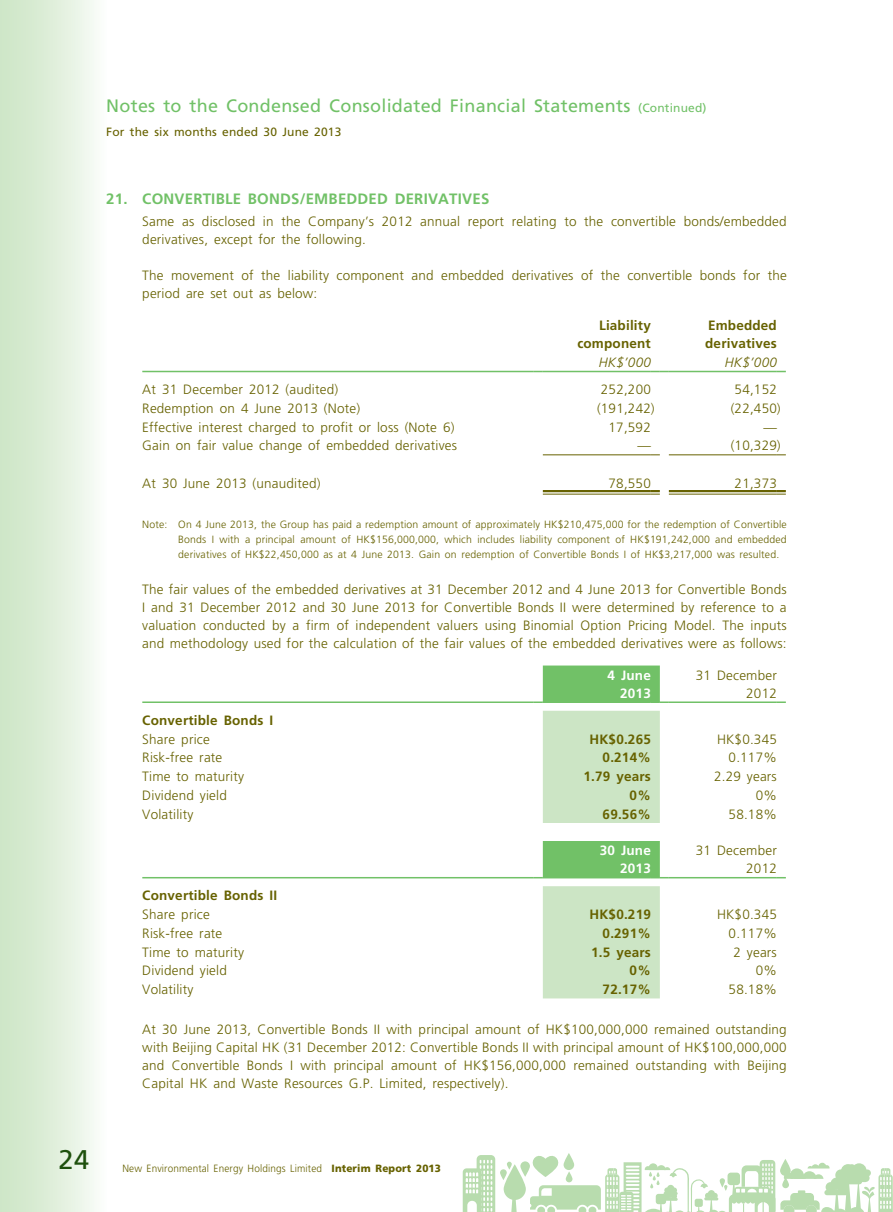
<style>
.page{position:relative;width:893px;height:1212px;background:#fff}
.page>*{position:absolute;margin:0;border:0;box-sizing:border-box;transform-origin:0 0}
.t1{font:27px "Frutiger LT Std";color:#1e500d}
.t2{font:18px "Frutiger LT Std";letter-spacing:.015em;color:#71c167}
._03_H1{font:700 15px "Frutiger LT Std";letter-spacing:.015em;color:#71c167}
._12___P2{font:300 13.5px/18px "Frutiger LT Std";letter-spacing:.015em;color:#676200}
._15_Table_Stub{font:300 13.5px "Frutiger LT Std";letter-spacing:.015em;color:#676200}
._11_P0{font:300 13.5px/18px "Frutiger LT Std";letter-spacing:.015em;color:#676200;text-align:right}
._11_P0-2{font:700 13.5px/18px "Frutiger LT Std";letter-spacing:.015em;color:#676200;text-align:right}
._15_Table_Stub-2{font:700 13.5px "Frutiger LT Std";letter-spacing:.015em;color:#676200}
._11_P0-3{font:700 13.5px/18px "Frutiger LT Std";letter-spacing:.015em;color:#fff;text-align:right}
._11_P0-4{font:italic 300 13.5px "Frutiger LT Std";letter-spacing:.015em;color:#676200}
.t3{font:12px "Frutiger LT Std";letter-spacing:.015em;color:#676200}
._22____IN2__Note{font:300 10.5px/15px "Frutiger LT Std";letter-spacing:.015em;color:#676200;text-align:justify}
._22____IN2__Note-2{font:300 10.5px "Frutiger LT Std";letter-spacing:.015em;color:#676200;scale:.95 1}
.s1{font-size:12px}
.s2{font-weight:900}
</style>
<div class="page">
<div style="left:0;top:0;width:122px;height:1212px;background:linear-gradient(to right,#cae4c2,#fff)"></div>
<svg style="left:504px;top:1164px;width:22px;height:36px"></svg>
<svg style="left:520px;top:1161px;width:10px;height:16px"></svg>
<svg style="left:500px;top:1169px;width:7px;height:11px"></svg>
<div style="left:516px;top:1183px;width:5px;height:8px;background:#b8dcae;border-radius:2px"></div>
<svg style="left:507px;top:1162px;width:10px;height:50px"></svg>
<svg style="left:463px;top:1155px;width:32px;height:57px"></svg>
<svg style="left:530px;top:1153px;width:363px;height:59px"></svg>
<hr style="left:142px;top:371px;width:392px;height:1px;background:#71c167">
<hr style="left:543px;top:371px;width:108px;height:1px;background:#71c167">
<svg style="left:651px;top:371px;width:18px;height:1px"></svg>
<hr style="left:669px;top:371px;width:108px;height:1px;background:#71c167">
<hr style="left:543px;top:454px;width:108px;height:1px;background:#676200">
<hr style="left:669px;top:454px;width:108px;height:1px;background:#676200">
<hr style="left:543px;top:490px;width:108px;height:2px;background:#676200">
<hr style="left:543px;top:494px;width:108px;height:1px;background:#676200">
<svg style="left:651px;top:490px;width:9px;height:5px"></svg>
<hr style="left:669px;top:490px;width:108px;height:2px;background:#676200">
<hr style="left:669px;top:494px;width:108px;height:1px;background:#676200">
<svg style="left:777px;top:490px;width:9px;height:5px"></svg>
<div style="left:543px;top:711px;width:117px;height:112px;background:#cce5c5"></div>
<hr style="left:142px;top:701px;width:392px;height:2px;background:#71c167">
<svg style="left:534px;top:665px;width:135px;height:38px;background:#84c97c"></svg>
<hr style="left:669px;top:701px;width:108px;height:2px;background:#71c167">
<svg style="left:777px;top:701px;width:9px;height:2px"></svg>
<div style="left:543px;top:886px;width:117px;height:112px;background:#cce5c5"></div>
<hr style="left:142px;top:877px;width:392px;height:1px;background:#71c167">
<svg style="left:534px;top:841px;width:135px;height:37px;background:#83c97a"></svg>
<hr style="left:669px;top:877px;width:108px;height:1px;background:#71c167">
<h2 class="t2" style="left:106px;top:96px;width:602px">Notes to the Condensed Consolidated Financial Statements <span class="s1">(Continued)</span></h2>
<p class="t3" style="left:106px;top:125px;width:237px">For the six months ended 30 June 2013</p>
<p class="_03_H1" style="left:106px;top:190px;width:385px">21. CONVERTIBLE BONDS/EMBEDDED DERIVATIVES</p>
<p class="_12___P2" style="left:142px;top:213px;width:646px">Same as disclosed in the Company’s 2012 annual report relating to the convertible bonds/embedded derivatives, except for the following.</p>
<p class="_12___P2" style="left:142px;top:267px;width:646px">The movement of the liability component and embedded derivatives of the convertible bonds for the period are set out as below:</p>
<p class="_11_P0-2" style="left:577px;top:317px;width:75px">Liability component</p>
<p class="_11_P0-2" style="left:705px;top:317px;width:73px;text-align:left">Embedded derivatives</p>
<p class="_11_P0-4" style="left:599px;top:355px;width:54px">HK$’000</p>
<p class="_11_P0-4" style="left:725px;top:355px;width:54px">HK$’000</p>
<p class="_15_Table_Stub" style="left:142px;top:382px;width:197px">At 31 December 2012 (audited)</p>
<p class="_11_P0" style="left:601px;top:381px;width:51px">252,200</p>
<p class="_11_P0" style="left:735px;top:381px;width:44px">54,152</p>
<p class="_15_Table_Stub" style="left:142px;top:401px;width:219px">Redemption on 4 June 2013 (Note)</p>
<p class="_11_P0" style="left:597px;top:399px;width:59px">(191,242)</p>
<p class="_11_P0" style="left:731px;top:399px;width:51px">(22,450)</p>
<p class="_15_Table_Stub" style="left:142px;top:419px;width:314px">Effective interest charged to profit or loss (Note 6)</p>
<p class="_11_P0" style="left:609px;top:418px;width:44px">17,592</p>
<p class="_11_P0" style="left:763px;top:418px;width:15px">—</p>
<p class="_15_Table_Stub" style="left:142px;top:438px;width:316px">Gain on fair value change of embedded derivatives</p>
<p class="_11_P0" style="left:637px;top:437px;width:15px">—</p>
<p class="_11_P0" style="left:731px;top:437px;width:51px">(10,329)</p>
<p class="_15_Table_Stub" style="left:142px;top:475px;width:180px">At 30 June 2013 (unaudited)</p>
<p class="_11_P0" style="left:609px;top:474px;width:44px">78,550</p>
<p class="_11_P0" style="left:735px;top:474px;width:44px">21,373</p>
<p class="_22____IN2__Note" style="left:178px;top:516px;width:610px;text-indent:-36px">Note: On 4 June 2013, the Group has paid a redemption amount of approximately HK$210,475,000 for the redemption of Convertible Bonds I with a principal amount of HK$156,000,000, which includes liability component of HK$191,242,000 and embedded derivatives of HK$22,450,000 as at 4 June 2013. Gain on redemption of Convertible Bonds I of HK$3,217,000 was resulted.</p>
<p class="_12___P2" style="left:142px;top:580px;width:646px;text-align:justify">The fair values of the embedded derivatives at 31 December 2012 and 4 June 2013 for Convertible Bonds I and 31 December 2012 and 30 June 2013 for Convertible Bonds II were determined by reference to a valuation conducted by a firm of independent valuers using Binomial Option Pricing Model. The inputs and methodology used for the calculation of the fair values of the embedded derivatives were as follows:</p>
<p class="_11_P0-3" style="left:607px;top:666px;width:45px">4 June<br>2013</p>
<p class="_11_P0" style="left:696px;top:666px;width:83px">31 December<br>2012</p>
<p class="_15_Table_Stub-2" style="left:142px;top:712px;width:132px">Convertible Bonds I</p>
<p class="_15_Table_Stub" style="left:142px;top:731px;width:69px">Share price</p>
<p class="_11_P0-2" style="left:589px;top:730px;width:63px">HK$0.265</p>
<p class="_11_P0" style="left:717px;top:730px;width:61px">HK$0.345</p>
<p class="_15_Table_Stub" style="left:142px;top:750px;width:82px">Risk-free rate</p>
<p class="_11_P0-2" style="left:603px;top:749px;width:50px">0.214%</p>
<p class="_11_P0" style="left:729px;top:749px;width:50px">0.117%</p>
<p class="_15_Table_Stub" style="left:142px;top:769px;width:103px">Time to maturity</p>
<p class="_11_P0-2" style="left:583px;top:767px;width:69px">1.79 years</p>
<p class="_11_P0" style="left:714px;top:768px;width:64px">2.29 years</p>
<p class="_15_Table_Stub" style="left:142px;top:787px;width:86px">Dividend yield</p>
<p class="_11_P0-2" style="left:630px;top:786px;width:23px">0%</p>
<p class="_11_P0" style="left:756px;top:786px;width:23px">0%</p>
<p class="_15_Table_Stub" style="left:142px;top:806px;width:53px">Volatility</p>
<p class="_11_P0-2" style="left:603px;top:805px;width:50px">69.56%</p>
<p class="_11_P0" style="left:729px;top:805px;width:50px">58.18%</p>
<p class="_11_P0-3" style="left:600px;top:841px;width:53px">30 June<br>2013</p>
<p class="_11_P0" style="left:696px;top:842px;width:83px">31 December<br>2012</p>
<p class="_15_Table_Stub-2" style="left:142px;top:888px;width:136px">Convertible Bonds II</p>
<p class="_15_Table_Stub" style="left:142px;top:907px;width:69px">Share price</p>
<p class="_11_P0-2" style="left:589px;top:905px;width:63px">HK$0.219</p>
<p class="_11_P0" style="left:717px;top:906px;width:61px">HK$0.345</p>
<p class="_15_Table_Stub" style="left:142px;top:925px;width:82px">Risk-free rate</p>
<p class="_11_P0-2" style="left:603px;top:924px;width:50px">0.291%</p>
<p class="_11_P0" style="left:729px;top:924px;width:50px">0.117%</p>
<p class="_15_Table_Stub" style="left:142px;top:944px;width:103px">Time to maturity</p>
<p class="_11_P0-2" style="left:591px;top:943px;width:61px">1.5 years</p>
<p class="_11_P0" style="left:733px;top:943px;width:45px">2 years</p>
<p class="_15_Table_Stub" style="left:142px;top:963px;width:86px">Dividend yield</p>
<p class="_11_P0-2" style="left:630px;top:961px;width:23px">0%</p>
<p class="_11_P0" style="left:756px;top:962px;width:23px">0%</p>
<p class="_15_Table_Stub" style="left:142px;top:982px;width:53px">Volatility</p>
<p class="_11_P0-2" style="left:603px;top:980px;width:50px">72.17%</p>
<p class="_11_P0" style="left:729px;top:980px;width:50px">58.18%</p>
<p class="_12___P2" style="left:142px;top:1021px;width:646px;text-align:justify">At 30 June 2013, Convertible Bonds II with principal amount of HK$100,000,000 remained outstanding with Beijing Capital HK (31 December 2012: Convertible Bonds II with principal amount of HK$100,000,000 and Convertible Bonds I with principal amount of HK$156,000,000 remained outstanding with Beijing Capital HK and Waste Resources G.P. Limited, respectively).</p>
<h1 class="t1" style="left:59px;top:1143px;width:32px">24</h1>
<p class="_22____IN2__Note-2" style="left:122px;top:1163px;width:337px">New Environmental Energy Holdings Limited <span class="s2">Interim Report 2013</span></p>
</div>
